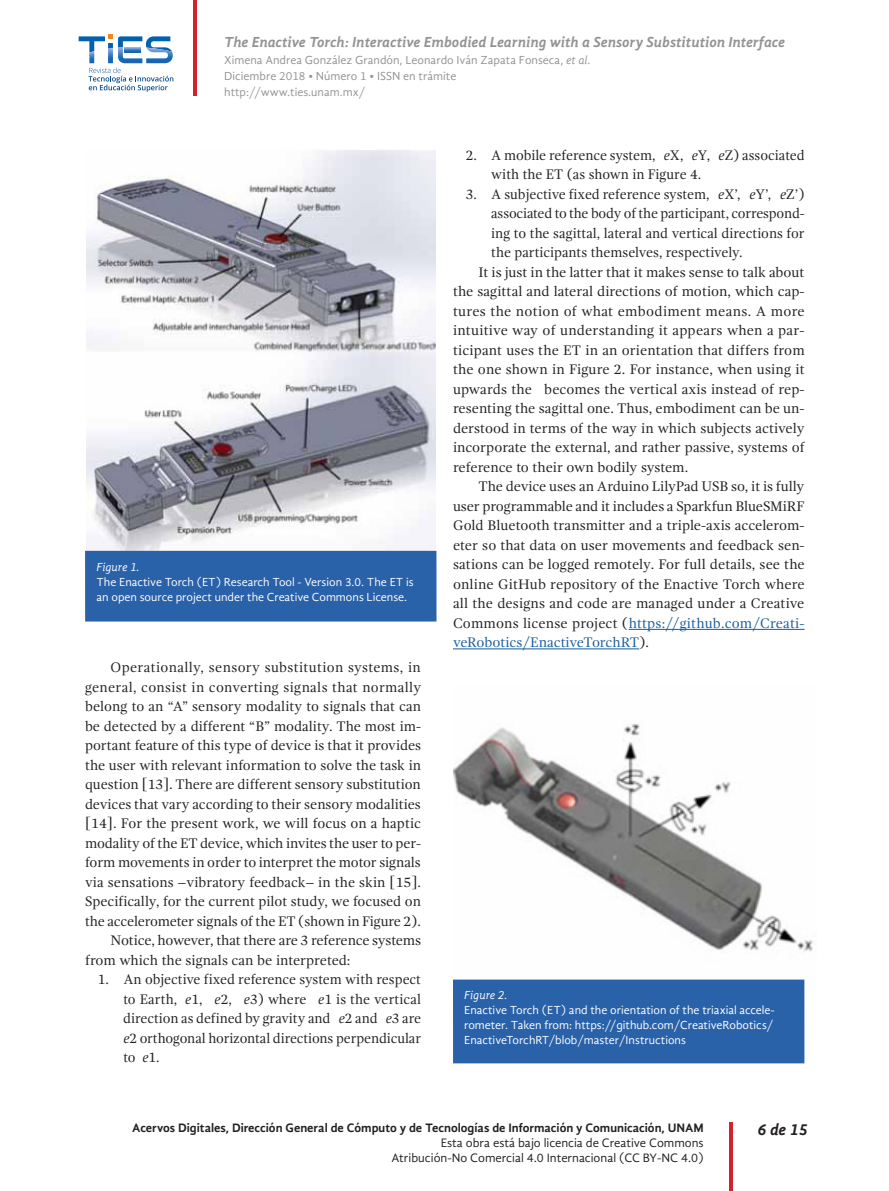
<style>
.page{position:relative;width:889px;height:1191px;background:#fff}
.page>*{position:absolute;margin:0;border:0;box-sizing:border-box;transform-origin:0 0}
.t1{font:italic 700 16.5px "Gandhi Sans";color:#231f20}
.t2{font:italic 700 15px "Gandhi Sans";color:#929394}
.t3{font:14.25px/19.5px "Gandhi Serif";color:#231f20;text-align:justify}
.t4{font:12.6px/15px "Gandhi Sans";color:#231f20;text-align:right}
.t5{font:700 12.6px "Gandhi Sans";color:#231f20}
.t6{font:12px/15px "Gandhi Sans";color:#fff}
.t7{font:12px/16px "Gandhi Sans";color:#929394}
.t8{font:12px "Gandhi Sans";color:#939598}
.t9{font:italic 12px "Gandhi Sans";color:#fff}
.s1{font-style:italic}
.s2{color:#175d9e}
</style>
<div class="page">
<hr style="left:193px;top:0;width:3px;height:95px;background:#d1232a">
<hr style="left:729px;top:1121px;width:3px;height:70px;background:#d1232a">
<svg style="left:79px;top:34px;width:94px;height:58px"></svg>
<img style="left:453px;top:723px;width:360px;height:296px">
<hr style="left:628px;top:629px;width:176px;height:1px;background:#175d9e">
<hr style="left:453px;top:648px;width:186px;height:1px;background:#175d9e">
<img style="left:86px;top:150px;width:350px;height:401px">
<div style="left:85px;top:551px;width:351px;height:70px;background:#2a62aa"></div>
<div style="left:453px;top:979px;width:351px;height:84px;background:#2a62aa"></div>
<p class="t2" style="left:224px;top:33px;width:562px">The Enactive Torch: Interactive Embodied Learning with a Sensory Substitution Interface</p>
<p class="t7" style="left:224px;top:52px;width:368px">Ximena Andrea González Grandón, Leonardo Iván Zapata Fonseca, <span class="s1">et al</span>.<br>Diciembre 2018 • Número 1 • ISSN en trámite</p>
<p class="t8" style="left:224px;top:85px;width:143px">http://www.ties.unam.mx/</p>
<p class="t9" style="left:96px;top:560px;width:45px">Figure 1.</p>
<p class="t6" style="left:96px;top:575px;width:319px">The Enactive Torch (ET) Research Tool - Version 3.0. The ET is an open source project under the Creative Commons License.</p>
<p class="t3" style="left:85px;top:657px;width:338px;text-indent:26px">Operationally, sensory substitution systems, in general, consist in converting signals that normally belong to an “A” sensory modality to signals that can be detected by a different “B” modality. The most im&shy;portant feature of this type of device is that it provides the user with relevant information to solve the task in question [13]. There are different sensory substitution devices that vary according to their sensory modalities [14]. For the present work, we will focus on a haptic modality of the ET device, which invites the user to per&shy;form movements in order to interpret the motor signals via sensations –vibratory feedback– in the skin [15].<br>Specifically, for the current pilot study, we focused on the accelerometer signals of the ET (shown in Figure 2).</p>
<p class="t3" style="left:85px;top:930px;width:338px;text-indent:26px">Notice, however, that there are 3 reference systems from which the signals can be interpreted:</p>
<p class="t3" style="left:123px;top:969px;width:299px;text-indent:-25px">1. An objective fixed reference system with respect to Earth, <span class="s1">e</span>1, <span class="s1">e</span>2, <span class="s1">e</span>3) where <span class="s1">e</span>1 is the vertical direction as defined by gravity and <span class="s1">e</span>2 and <span class="s1">e</span>3 are <span class="s1">e</span>2 orthogonal horizontal directions perpendicular to <span class="s1">e</span>1.</p>
<p class="t3" style="left:491px;top:145px;width:315px;text-indent:-26px">2. A mobile reference system, <span class="s1">e</span>X, <span class="s1">e</span>Y, <span class="s1">e</span>Z) associated with the ET (as shown in Figure 4.</p>
<p class="t3" style="left:491px;top:184px;width:315px;text-indent:-26px">3. A subjective fixed reference system, <span class="s1">e</span>X’, <span class="s1">e</span>Y’, <span class="s1">e</span>Z’) associated to the body of the participant, correspond&shy;ing to the sagittal, lateral and vertical directions for the participants themselves, respectively.</p>
<p class="t3" style="left:453px;top:262px;width:353px;text-indent:26px">It is just in the latter that it makes sense to talk about the sagittal and lateral directions of motion, which cap&shy;tures the notion of what embodiment means. A more intuitive way of understanding it appears when a par&shy;ticipant uses the ET in an orientation that differs from the one shown in Figure 2. For instance, when using it upwards the becomes the vertical axis instead of rep&shy;resenting the sagittal one. Thus, embodiment can be un&shy;derstood in terms of the way in which subjects actively incorporate the external, and rather passive, systems of reference to their own bodily system.</p>
<p class="t3" style="left:453px;top:477px;width:353px;text-indent:26px">The device uses an Arduino LilyPad USB so, it is fully user programmable and it includes a Sparkfun BlueSMiRF Gold Bluetooth transmitter and a triple-axis accelerom&shy;eter so that data on user movements and feedback sen&shy;sations can be logged remotely. For full details, see the online GitHub repository of the Enactive Torch where all the designs and code are managed under a Creative Commons license project (<span class="s2">https://github.com/Creati&shy;veRobotics/EnactiveTorchRT</span>).</p>
<p class="t9" style="left:464px;top:988px;width:45px">Figure 2.</p>
<p class="t6" style="left:464px;top:1002px;width:312px">Enactive Torch (ET) and the orientation of the triaxial accele&shy;rometer. Taken from: https://github.com/CreativeRobotics/<br>EnactiveTorchRT/blob/master/Instructions</p>
<p class="t5" style="left:132px;top:1120px;width:573px">Acervos Digitales, Dirección General de Cómputo y de Tecnologías de Información y Comunicación, UNAM</p>
<p class="t1" style="left:757px;top:1119px;width:52px">6 de 15</p>
<p class="t4" style="left:391px;top:1134px;width:314px">Esta obra está bajo licencia de Creative Commons<br>Atribución-No Comercial 4.0 Internacional (CC BY-NC 4.0)</p>
</div>
